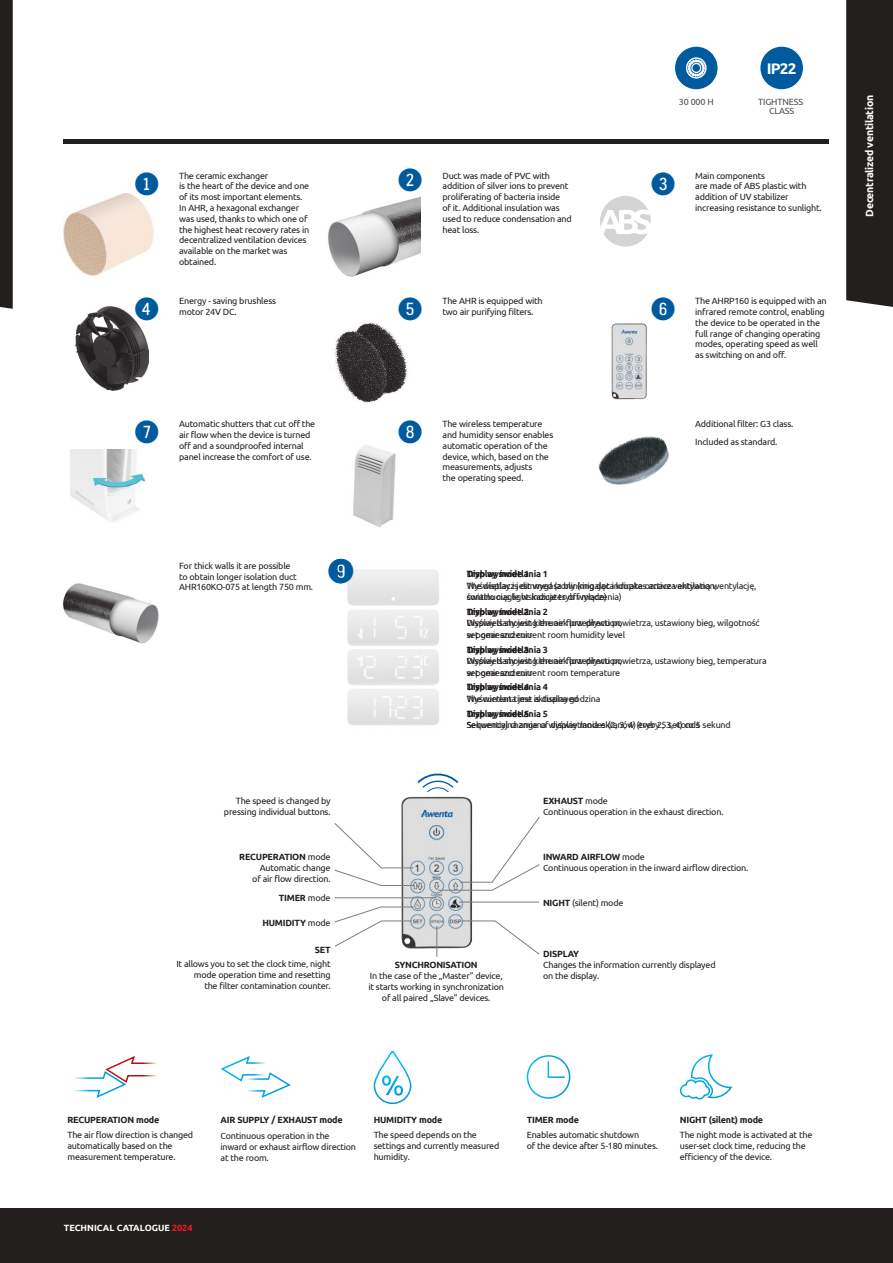
<style>
.page{position:relative;width:893px;height:1263px;background:#fff}
.page>*{position:absolute;margin:0;border:0;box-sizing:border-box;transform-origin:0 0}
.t1{font:32.85px "Fyra Numeric Circle Closed";color:#005a9e}
.t2{font:30.75px "Fyra Numeric Circle Closed";color:#005a9e}
.t3{font:700 15.3px "Ubuntu";color:#fff}
.t4{font:700 10.5px "Ubuntu";letter-spacing:-.025em;color:#fff}
.t5{font:9px/10.8px "Ubuntu";letter-spacing:-.025em;color:#241f1f}
.t6{font:700 9px "Ubuntu";letter-spacing:-.025em;color:#241f1f}
.t7{font:700 9px "Ubuntu";color:#fff}
.t8{font:9px/9.3px "Ubuntu";letter-spacing:-.015em;color:#4e4b4c;text-align:center}
.s1{font-weight:700}
.s2{font-weight:400}
.s3{color:#ef1923}
</style>
<div class="page">
<div style="left:0;top:1208px;width:893px;height:55px;background:#241f1f"></div>
<svg style="left:0;top:0;width:13px;height:309px;background:#282323"></svg>
<div style="left:846px;top:0;width:47px;height:307px;background:#241f1f"></div>
<img style="left:63px;top:194px;width:91px;height:81px">
<img style="left:328px;top:197px;width:92px;height:80px">
<div style="left:600px;top:196px;width:51px;height:51px;background:#d5d4d5;border-radius:50%"></div>
<svg style="left:600px;top:209px;width:51px;height:25px"></svg>
<img style="left:75px;top:307px;width:74px;height:83px">
<img style="left:334px;top:322px;width:74px;height:80px">
<img style="left:611px;top:323px;width:36px;height:77px">
<img style="left:70px;top:449px;width:76px;height:73px">
<img style="left:353px;top:445px;width:43px;height:83px">
<img style="left:598px;top:436px;width:71px;height:49px">
<img style="left:63px;top:583px;width:96px;height:61px">
<img style="left:347px;top:569px;width:92px;height:156px">
<hr style="left:64px;top:139px;width:765px;height:4px;background:#241f1f">
<div style="left:760px;top:47px;width:43px;height:42px;background:#005a9e;border-radius:50%"></div>
<div style="left:675px;top:47px;width:42px;height:42px;background:#005a9e;border-radius:50%"></div>
<svg style="left:686px;top:57px;width:21px;height:22px"></svg>
<img style="left:379px;top:797px;width:112px;height:160px">
<svg style="left:334px;top:822px;width:80px;height:64px"></svg>
<svg style="left:437px;top:816px;width:103px;height:75px"></svg>
<svg style="left:411px;top:773px;width:54px;height:29px"></svg>
<hr style="left:335px;top:897px;width:101px;height:1px;background:#7d7c7e">
<hr style="left:459px;top:902px;width:80px;height:1px;background:#7d7c7e">
<svg style="left:334px;top:906px;width:80px;height:41px"></svg>
<hr style="left:436px;top:926px;width:1px;height:31px;background:#7d7c7e">
<svg style="left:461px;top:920px;width:79px;height:35px"></svg>
<svg style="left:74px;top:1056px;width:83px;height:42px"></svg>
<svg style="left:220px;top:1056px;width:71px;height:42px"></svg>
<svg style="left:382px;top:1075px;width:21px;height:20px"></svg>
<div style="left:374px;top:1050px;width:37px;height:54px;border:2px solid #fff;border-radius:18px"></div>
<div style="left:527px;top:1055px;width:43px;height:44px;border:2px solid #fff;border-radius:50%"></div>
<svg style="left:547px;top:1060px;width:19px;height:18px"></svg>
<svg style="left:679px;top:1054px;width:54px;height:46px"></svg>
<p class="t8" style="left:679px;top:97px;width:36px">30 000 H</p>
<h3 class="t3" style="left:767px;top:59px;width:31px">IP22</h3>
<p class="t8" style="left:758px;top:97px;width:47px">TIGHTNESS<br>CLASS</p>
<h2 class="t2" style="left:134px;top:166px;width:27px">1</h2>
<p class="t5" style="left:179px;top:170px;width:132px">The ceramic exchanger<br>is the heart of the device and one of its most important elements.<br>In AHR, a hexagonal exchanger was used, thanks to which one of the highest heat recovery rates in decentralized ventilation devices available on the market was obtained.</p>
<h2 class="t2" style="left:398px;top:162px;width:27px">2</h2>
<p class="t5" style="left:442px;top:170px;width:131px">Duct was made of PVC with addition of silver ions to prevent proliferating of bacteria inside<br>of it. Additional insulation was used to reduce condensation and heat loss.</p>
<h2 class="t2" style="left:650px;top:166px;width:27px">3</h2>
<p class="t5" style="left:695px;top:170px;width:128px">Main components<br>are made of ABS plastic with addition of UV stabilizer increasing resistance to sunlight.</p>
<h2 class="t2" style="left:134px;top:292px;width:27px">4</h2>
<p class="t5" style="left:179px;top:295px;width:98px">Energy - saving brushless motor 24V DC.</p>
<h2 class="t2" style="left:398px;top:292px;width:27px">5</h2>
<p class="t5" style="left:442px;top:295px;width:102px">The AHR is equipped with two air purifying filters.</p>
<h2 class="t2" style="left:650px;top:292px;width:27px">6</h2>
<p class="t5" style="left:695px;top:295px;width:133px">The AHRP160 is equipped with an infrared remote control, enabling the device to be operated in the full range of changing operating modes, operating speed as well as switching on and off.</p>
<h2 class="t2" style="left:134px;top:415px;width:27px">7</h2>
<p class="t5" style="left:179px;top:418px;width:138px">Automatic shutters that cut off the air flow when the device is turned off and a soundproofed internal panel increase the comfort of use.</p>
<h2 class="t2" style="left:398px;top:415px;width:27px">8</h2>
<p class="t5" style="left:442px;top:418px;width:112px">The wireless temperature and humidity sensor enables automatic operation of the device, which, based on the measurements, adjusts<br>the operating speed.</p>
<p class="t5" style="left:695px;top:415px;width:100px;line-height:17.9px">Additional filter: G3 class.<br>Included as standard.</p>
<h1 class="t1" style="left:327px;top:552px;width:29px">9</h1>
<p class="t5" style="left:179px;top:560px;width:135px">For thick walls it are possible<br>to obtain longer isolation duct<br>AHR160KO-075 at length 750 mm.</p>
<p class="t6" style="left:467px;top:568px;width:83px">Tryb wyświetlania 1</p>
<p class="t6" style="left:467px;top:568px;width:64px">Display mode 1</p>
<p class="t5" style="left:467px;top:579px;width:252px;line-height:11.6px">The display is dimmed (a blinking dot indicates active ventilation, continuous light indicates off mode)</p>
<p class="t6" style="left:467px;top:606px;width:64px">Display mode 2</p>
<p class="t5" style="left:467px;top:617px;width:160px;line-height:11.6px">Display is showing the air flow direction, set gear and current room humidity level</p>
<p class="t6" style="left:467px;top:644px;width:64px">Display mode 3</p>
<p class="t5" style="left:467px;top:655px;width:157px;line-height:11.6px">Display is showing the air flow direction, set gear and current room temperature</p>
<p class="t6" style="left:467px;top:708px;width:64px">Display mode 5</p>
<p class="t5" style="left:467px;top:719px;width:235px">Sequential change of display modes (2, 3, 4) every 5 seconds</p>
<p class="t5" style="left:467px;top:579px;width:291px;line-height:11.6px">Wyświet cz jest wygaszony (mi ająca kropka oznacza ak ywną wentylację, światło ciągłe wskazuje tryb wyłączenia)</p>
<p class="t6" style="left:467px;top:606px;width:83px">Tryb wyświetlania 2</p>
<p class="t5" style="left:467px;top:617px;width:295px;line-height:11.6px">Wyświetlany jest kierunek przepływu powietrza, ustawiony bieg, wilgotność w pomieszczeniu</p>
<p class="t6" style="left:467px;top:644px;width:83px">Tryb wyświetlania 3</p>
<p class="t5" style="left:467px;top:655px;width:302px;line-height:11.6px">Wyświetlany jest kierunek przepływu powietrza, ustawiony bieg, temperatura w pomieszczeniu</p>
<p class="t6" style="left:467px;top:708px;width:83px">Tryb wyświetlania 5</p>
<p class="t5" style="left:476px;top:719px;width:256px">kwencyjna zmiana wyświetlania ekranów (tryb 2, 3, 4) co 5 sekund</p>
<p class="t6" style="left:467px;top:682px;width:83px">Tryb wyświetlania 4</p>
<p class="t5" style="left:467px;top:693px;width:135px">Wyświetlana jest aktualna godzina</p>
<p class="t6" style="left:467px;top:682px;width:64px">Display mode 4</p>
<p class="t5" style="left:467px;top:693px;width:113px">The current time is displayed</p>
<p class="t5" style="left:224px;top:795px;width:108px;text-align:right">The speed is changed by pressing individual buttons.</p>
<p class="t5" style="left:239px;top:851px;width:93px;text-align:right"><span class="s1">RECUPERATION</span> mode<br>Automatic change<br>of air flow direction.</p>
<p class="t6" style="left:279px;top:892px;width:53px">TIMER <span class="s2">mode</span></p>
<p class="t6" style="left:262px;top:917px;width:70px">HUMIDITY <span class="s2">mode</span></p>
<p class="t6" style="left:315px;top:945px;width:17px">SET</p>
<p class="t5" style="left:176px;top:958px;width:156px;text-align:right">It allows you to set the clock time, night mode operation time and resetting<br>the filter contamination counter.</p>
<p class="t6" style="left:395px;top:959px;width:85px">SYNCHRONISATION</p>
<p class="t5" style="left:368px;top:970px;width:137px;text-align:center">In the case of the „Master” device, it starts working in synchronization of all paired „Slave” devices.</p>
<p class="t5" style="left:543px;top:795px;width:182px"><span class="s1">EXHAUST</span> mode<br>Continuous operation in the exhaust direction.</p>
<p class="t5" style="left:543px;top:851px;width:207px"><span class="s1">INWARD AIRFLOW</span> mode<br>Continuous operation in the inward airflow direction.</p>
<p class="t5" style="left:543px;top:897px;width:82px"><span class="s1">NIGHT</span> (silent) mode</p>
<p class="t6" style="left:543px;top:948px;width:38px">DISPLAY</p>
<p class="t5" style="left:543px;top:959px;width:174px">Changes the information currently displayed on the display.</p>
<p class="t4" style="left:863px;top:217px;width:123px;rotate:-90deg">Decentralized ventilation</p>
<p class="t6" style="left:68px;top:1114px;width:93px">RECUPERATION mode</p>
<p class="t5" style="left:68px;top:1129px;width:127px">The air flow direction is changed automatically based on the measurement temperature.</p>
<p class="t7" style="left:64px;top:1222px;width:130px">TECHNICAL CATALOGUE <span class="s3">2024</span></p>
<p class="t6" style="left:221px;top:1114px;width:124px">AIR SUPPLY / EXHAUST mode</p>
<p class="t5" style="left:221px;top:1129px;width:137px">Continuous operation in the inward or exhaust airflow direction at the room.</p>
<p class="t6" style="left:374px;top:1114px;width:70px">HUMIDITY mode</p>
<p class="t5" style="left:374px;top:1129px;width:127px">The speed depends on the settings and currently measured humidity.</p>
<p class="t6" style="left:527px;top:1114px;width:54px">TIMER mode</p>
<p class="t5" style="left:527px;top:1129px;width:133px">Enables automatic shutdown<br>of the device after 5-180 minutes.</p>
<p class="t6" style="left:680px;top:1114px;width:85px">NIGHT (silent) mode</p>
<p class="t5" style="left:680px;top:1129px;width:134px">The night mode is activated at the user-set clock time, reducing the efficiency of the device.</p>
</div>
